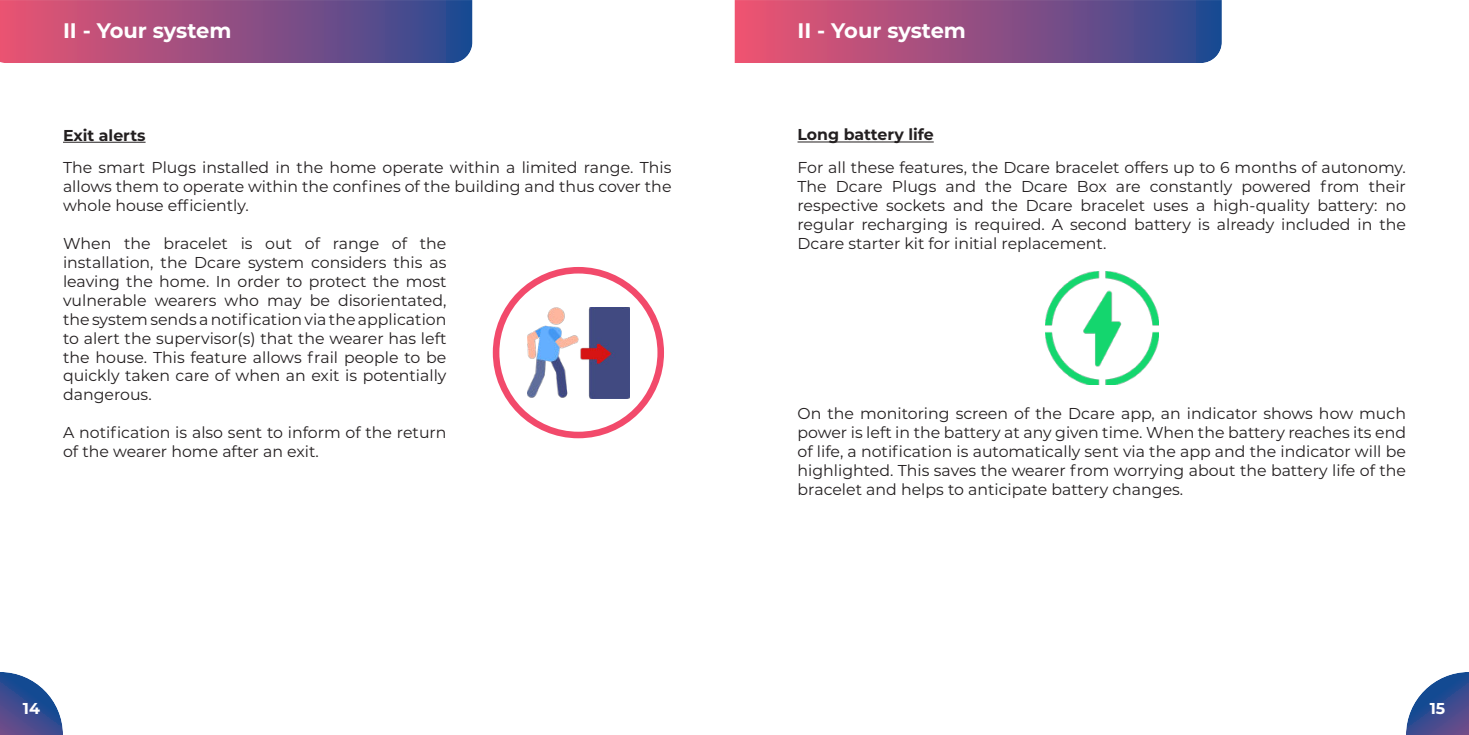
<style>
.page{position:relative;width:1469px;height:735px;background:#fff}
.page>*{position:absolute;margin:0;border:0;box-sizing:border-box;transform-origin:0 0}
.t1{font:700 21px "Montserrat";color:#fff}
.t2{font:15.75px/18.9px "Montserrat";color:#231f20;text-align:justify}
.t3{font:700 15.75px "Montserrat";color:#231f20}
.t4{font:700 15.75px "Montserrat";color:#fff}
</style>
<div class="page">
<svg style="left:0;top:672px;width:63px;height:62px"></svg>
<svg style="left:1406px;top:672px;width:62px;height:62px"></svg>
<svg style="left:734px;top:0;width:487px;height:63px;background:#8f4f82"></svg>
<svg style="left:0;top:0;width:472px;height:63px;background:#8c4f83"></svg>
<hr style="left:797px;top:141px;width:136px;height:1px;background:#231f20">
<hr style="left:63px;top:142px;width:83px;height:1px;background:#231f20">
<img style="left:527px;top:307px;width:102px;height:91px">
<div style="left:493px;top:267px;width:171px;height:171px;border:7px solid #f24a6b;border-radius:50%"></div>
<img style="left:1045px;top:272px;width:113px;height:112px">
<h1 class="t1" style="left:63px;top:19px;width:170px">II - Your system</h1>
<h1 class="t1" style="left:797px;top:19px;width:170px">II - Your system</h1>
<p class="t3" style="left:63px;top:126px;width:84px">Exit alerts</p>
<p class="t3" style="left:797px;top:126px;width:138px">Long battery life</p>
<p class="t2" style="left:63px;top:158px;width:610px">The smart Plugs installed in the home operate within a limited range. This allows them to operate within the confines of the building and thus cover the whole house efficiently.</p>
<p class="t2" style="left:63px;top:234px;width:385px">When the bracelet is out of range of the installation, the Dcare system considers this as leaving the home. In order to protect the most vulnerable wearers who may be disorientated, the system sends a notification via the application to alert the supervisor(s) that the wearer has left the house. This feature allows frail people to be quickly taken care of when an exit is potentially dangerous.</p>
<p class="t2" style="left:63px;top:423px;width:385px">A notification is also sent to inform of the return of the wearer home after an exit.</p>
<p class="t2" style="left:797px;top:158px;width:610px">For all these features, the Dcare bracelet offers up to 6 months of autonomy.<br>The Dcare Plugs and the Dcare Box are constantly powered from their respective sockets and the Dcare bracelet uses a high-quality battery: no regular recharging is required. A second battery is already included in the Dcare starter kit for initial replacement.</p>
<p class="t2" style="left:797px;top:404px;width:610px">On the monitoring screen of the Dcare app, an indicator shows how much power is left in the battery at any given time. When the battery reaches its end of life, a notification is automatically sent via the app and the indicator will be highlighted. This saves the wearer from worrying about the battery life of the bracelet and helps to anticipate battery changes.</p>
<p class="t4" style="left:23px;top:699px;width:19px">14</p>
<p class="t4" style="left:1429px;top:699px;width:17px">15</p>
</div>
